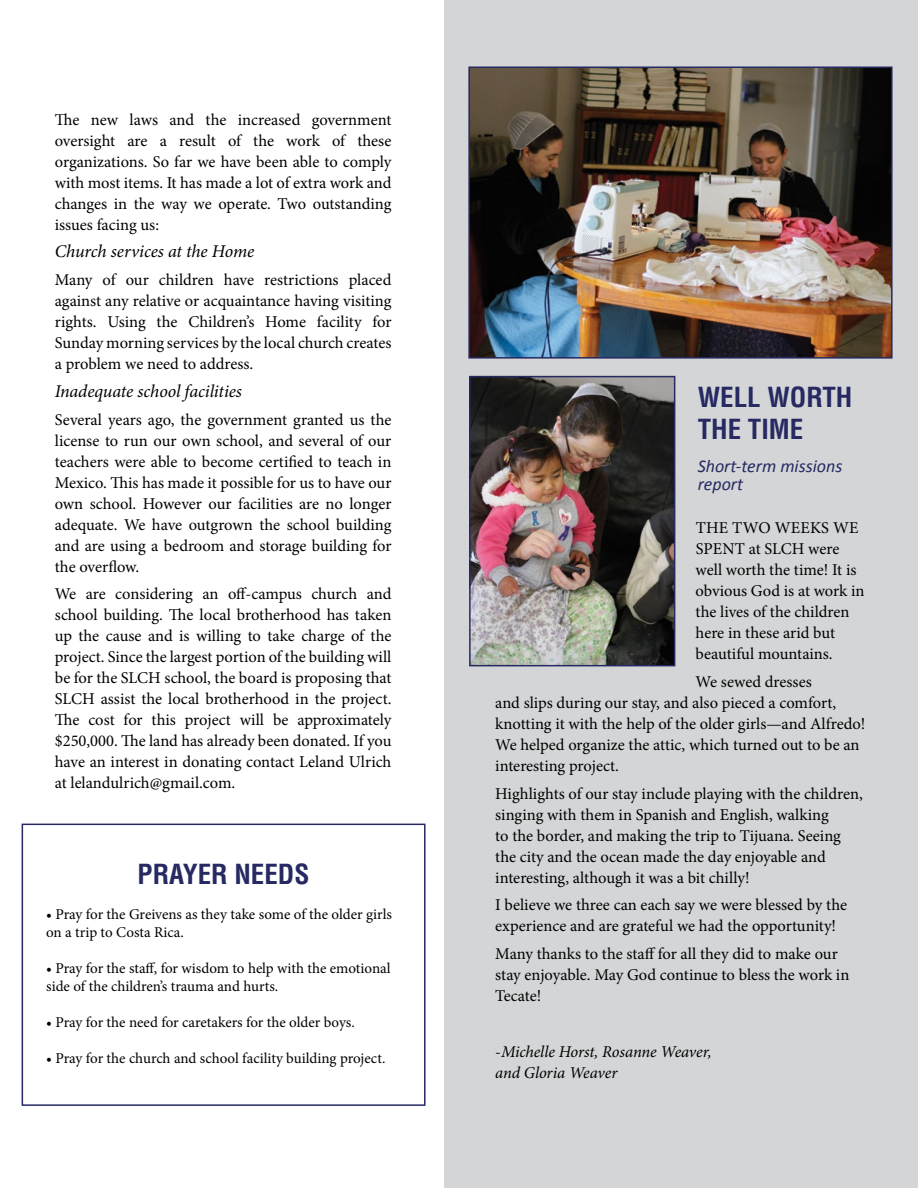
<style>
.page{position:relative;width:918px;height:1188px;background:#fff}
.page>*{position:absolute;margin:0;border:0;box-sizing:border-box;transform-origin:0 0}
.t1{font:700 condensed 27px/32.4px "Helvetica LT Std";color:#262962}
.t2{font:italic 18px "Minion Pro";letter-spacing:-.005em;color:#000}
.t3{font:italic 18px/18px "Calibri";color:#262962}
.t4{font:16.5px/21px "Minion Pro";color:#000}
.t5{font:italic 16.5px/21px "Minion Pro";letter-spacing:-.005em;color:#000}
.t6{font:15px/18px "Minion Pro";letter-spacing:-.005em;color:#000}
.s1{font-style:normal}
</style>
<div class="page">
<div style="left:445px;top:0;width:473px;height:1188px;background:#d3d5d6"></div>
<img style="left:471px;top:70px;width:419px;height:286px">
<div style="left:468px;top:67px;width:425px;height:292px;border:2px solid #262962"></div>
<img style="left:472px;top:379px;width:200px;height:284px">
<div style="left:469px;top:376px;width:206px;height:290px;border:2px solid #262962"></div>
<svg style="left:21px;top:823px;width:405px;height:283px"></svg>
<p class="t4" style="left:55px;top:109px;width:338px;text-align:justify">The new laws and the increased government oversight are a result of the work of these organizations. So far we have been able to comply with most items. It has made a lot of extra work and changes in the way we operate. Two outstanding issues facing us:</p>
<p class="t2" style="left:55px;top:239px;width:201px">Church services at the Home</p>
<p class="t4" style="left:55px;top:269px;width:338px;text-align:justify">Many of our children have restrictions placed against any relative or acquaintance having visiting rights. Using the Children’s Home facility for Sunday morning services by the local church creates a problem we need to address.</p>
<p class="t2" style="left:55px;top:379px;width:189px">Inadequate school facilities</p>
<p class="t4" style="left:55px;top:409px;width:338px;text-align:justify">Several years ago, the government granted us the license to run our own school, and several of our teachers were able to become certified to teach in Mexico. This has made it possible for us to have our own school. However our facilities are no longer adequate. We have outgrown the school building and are using a bedroom and storage building for the overflow.</p>
<p class="t4" style="left:55px;top:584px;width:338px;text-align:justify">We are considering an off-campus church and school building. The local brotherhood has taken up the cause and is willing to take charge of the project. Since the largest portion of the building will be for the SLCH school, the board is proposing that SLCH assist the local brotherhood in the project.<br>The cost for this project will be approximately $250,000. The land has already been donated. If you have an interest in donating contact Leland Ulrich at lelandulrich@gmail.com.</p>
<p class="t1" style="left:138px;top:857px;width:173px">PRAYER NEEDS</p>
<p class="t6" style="left:46px;top:905px;width:347px">• Pray for the Greivens as they take some of the older girls on a trip to Costa Rica.</p>
<p class="t6" style="left:46px;top:959px;width:346px">• Pray for the staff, for wisdom to help with the emotional side of the children’s trauma and hurts.</p>
<p class="t6" style="left:46px;top:1013px;width:310px">• Pray for the need for caretakers for the older boys.</p>
<p class="t6" style="left:46px;top:1049px;width:341px">• Pray for the church and school facility building project.</p>
<p class="t1" style="left:698px;top:381px;width:156px">WELL WORTH<br>THE TIME</p>
<p class="t3" style="left:698px;top:457px;width:146px">Short-term missions report</p>
<p class="t4" style="left:696px;top:517px;width:170px">THE TWO WEEKS WE<br>SPENT at SLCH were well worth the time! It is obvious God is at work in the lives of the children here in these arid but beautiful mountains.</p>
<p class="t4" style="left:495px;top:671px;width:372px;text-indent:200px">We sewed dresses<br>and slips during our stay, and also pieced a comfort, knotting it with the help of the older girls—and Alfredo!<br>We helped organize the attic, which turned out to be an interesting project.</p>
<p class="t4" style="left:495px;top:783px;width:369px">Highlights of our stay include playing with the children, singing with them in Spanish and English, walking<br>to the border, and making the trip to Tijuana. Seeing the city and the ocean made the day enjoyable and interesting, although it was a bit chilly!</p>
<p class="t4" style="left:495px;top:895px;width:353px">I believe we three can each say we were blessed by the experience and are grateful we had the opportunity!</p>
<p class="t4" style="left:495px;top:943px;width:356px">Many thanks to the staff for all they did to make our stay enjoyable. May God continue to bless the work in<br>Tecate!</p>
<p class="t5" style="left:495px;top:1041px;width:218px"><span class="s1">-</span>Michelle Horst, Rosanne Weaver, and Gloria Weaver</p>
</div>
